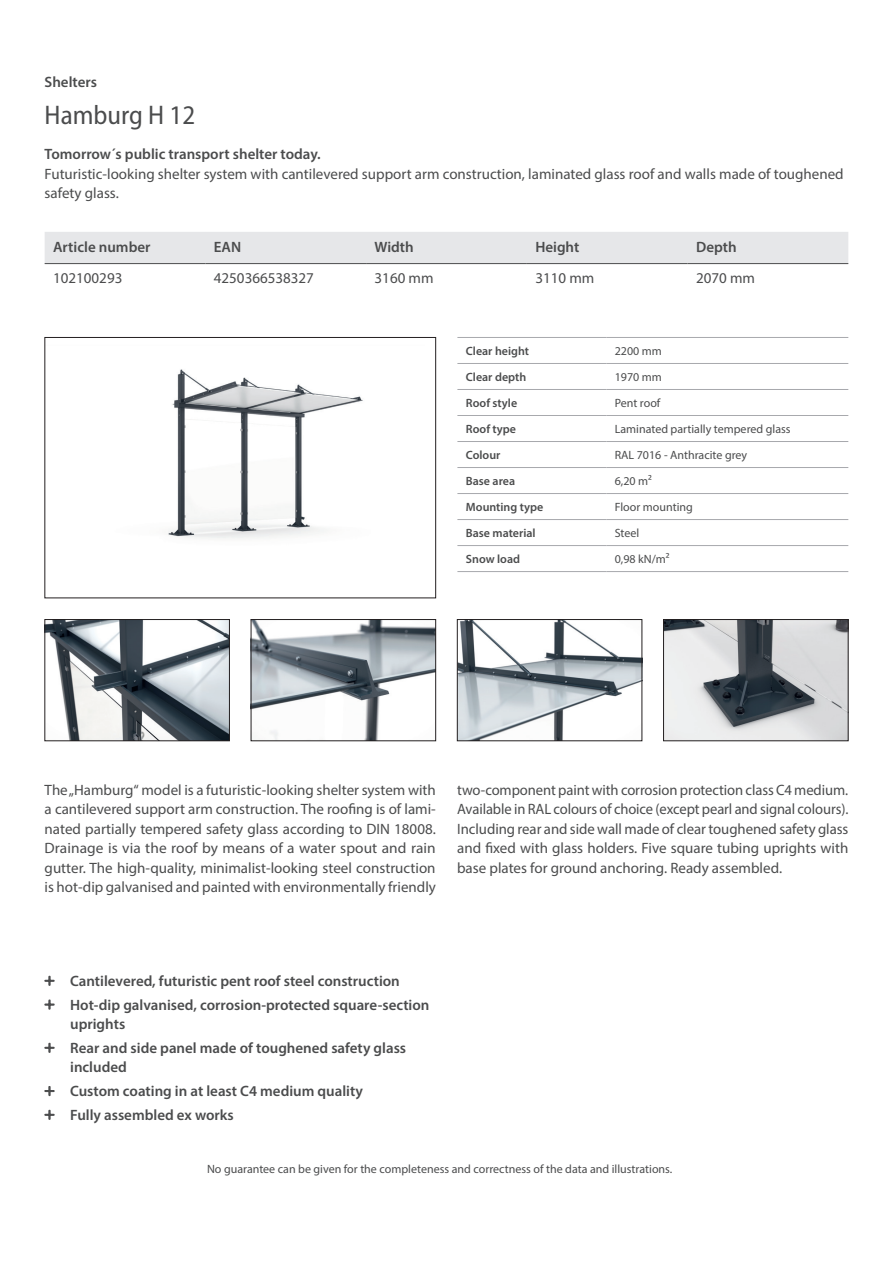
<style>
.page{position:relative;width:893px;height:1263px;background:#fff}
.page>*{position:absolute;margin:0;border:0;box-sizing:border-box;transform-origin:0 0}
.t1{font:semi-condensed 27px "Myriad Pro";color:#4b4c4d}
.t2{font:15px/19.5px "Myriad Pro";color:#4b4c4d;text-align:justify}
.t3{font:600 15px/23.7px "Myriad Pro";color:#4b4c4d}
.t4{font:12px "Myriad Pro";color:#4b4c4d}
.t5{font:600 12px "Myriad Pro";color:#4b4c4d}
</style>
<div class="page">
<img style="left:168px;top:369px;width:195px;height:170px">
<div style="left:45px;top:337px;width:391px;height:261px;border:1px solid #231f20"></div>
<img style="left:47px;top:621px;width:181px;height:118px">
<div style="left:45px;top:619px;width:185px;height:122px;border:1px solid #231f20"></div>
<img style="left:253px;top:621px;width:181px;height:118px">
<div style="left:251px;top:619px;width:185px;height:122px;border:1px solid #231f20"></div>
<img style="left:665px;top:621px;width:181px;height:118px">
<div style="left:663px;top:619px;width:185px;height:122px;border:1px solid #231f20"></div>
<img style="left:459px;top:621px;width:181px;height:118px">
<div style="left:457px;top:619px;width:185px;height:122px;border:1px solid #231f20"></div>
<div style="left:45px;top:232px;width:803px;height:31px;background:#e6e7e9"></div>
<hr style="left:45px;top:263px;width:160px;height:1px;background:#4b4c4d">
<hr style="left:205px;top:263px;width:161px;height:1px;background:#4b4c4d">
<hr style="left:366px;top:263px;width:161px;height:1px;background:#4b4c4d">
<hr style="left:527px;top:263px;width:161px;height:1px;background:#4b4c4d">
<hr style="left:688px;top:263px;width:160px;height:1px;background:#4b4c4d">
<hr style="left:457px;top:337px;width:149px;height:1px;background:#a8a9ad">
<hr style="left:606px;top:337px;width:242px;height:1px;background:#a8a9ad">
<hr style="left:457px;top:363px;width:149px;height:1px;background:#a8a9ad">
<hr style="left:606px;top:363px;width:242px;height:1px;background:#a8a9ad">
<hr style="left:457px;top:389px;width:149px;height:1px;background:#a8a9ad">
<hr style="left:606px;top:389px;width:242px;height:1px;background:#a8a9ad">
<hr style="left:457px;top:415px;width:149px;height:1px;background:#a8a9ad">
<hr style="left:606px;top:415px;width:242px;height:1px;background:#a8a9ad">
<hr style="left:457px;top:441px;width:149px;height:1px;background:#a8a9ad">
<hr style="left:606px;top:441px;width:242px;height:1px;background:#a8a9ad">
<hr style="left:457px;top:467px;width:149px;height:1px;background:#a8a9ad">
<hr style="left:606px;top:467px;width:242px;height:1px;background:#a8a9ad">
<hr style="left:457px;top:493px;width:149px;height:1px;background:#a8a9ad">
<hr style="left:606px;top:493px;width:242px;height:1px;background:#a8a9ad">
<hr style="left:457px;top:519px;width:149px;height:1px;background:#a8a9ad">
<hr style="left:606px;top:519px;width:242px;height:1px;background:#a8a9ad">
<hr style="left:457px;top:545px;width:149px;height:1px;background:#a8a9ad">
<hr style="left:606px;top:545px;width:242px;height:1px;background:#a8a9ad">
<hr style="left:457px;top:571px;width:149px;height:1px;background:#a8a9ad">
<hr style="left:606px;top:571px;width:242px;height:1px;background:#a8a9ad">
<p class="t3" style="left:45px;top:70px;width:54px">Shelters</p>
<h1 class="t1" style="left:45px;top:99px;width:152px">Hamburg H 12</h1>
<p class="t3" style="left:45px;top:142px;width:278px">Tomorrow´s public transport shelter today.</p>
<p class="t2" style="left:45px;top:164px;width:801px">Futuristic-looking shelter system with cantilevered support arm construction, laminated glass roof and walls made of toughened safety glass.</p>
<p class="t3" style="left:53px;top:234px;width:99px">Article number</p>
<p class="t3" style="left:214px;top:234px;width:29px">EAN</p>
<p class="t3" style="left:375px;top:234px;width:41px">Width</p>
<p class="t3" style="left:535px;top:234px;width:46px">Height</p>
<p class="t3" style="left:696px;top:234px;width:42px">Depth</p>
<p class="t2" style="left:53px;top:268px;width:71px">102100293</p>
<p class="t2" style="left:214px;top:268px;width:102px">4250366538327</p>
<p class="t2" style="left:375px;top:268px;width:60px">3160 mm</p>
<p class="t2" style="left:535px;top:268px;width:60px">3110 mm</p>
<p class="t2" style="left:696px;top:268px;width:60px">2070 mm</p>
<p class="t5" style="left:466px;top:343px;width:65px">Clear height</p>
<p class="t4" style="left:615px;top:344px;width:49px">2200 mm</p>
<p class="t5" style="left:466px;top:369px;width:62px">Clear depth</p>
<p class="t4" style="left:615px;top:370px;width:49px">1970 mm</p>
<p class="t5" style="left:466px;top:395px;width:53px">Roof style</p>
<p class="t4" style="left:615px;top:396px;width:47px">Pent roof</p>
<p class="t5" style="left:466px;top:421px;width:52px">Roof type</p>
<p class="t4" style="left:615px;top:422px;width:177px">Laminated partially tempered glass</p>
<p class="t5" style="left:466px;top:447px;width:36px">Colour</p>
<p class="t4" style="left:615px;top:448px;width:134px">RAL 7016 - Anthracite grey</p>
<p class="t5" style="left:466px;top:473px;width:51px">Base area</p>
<p class="t4" style="left:615px;top:474px;width:39px">6,20 m²</p>
<p class="t5" style="left:466px;top:499px;width:79px">Mounting type</p>
<p class="t4" style="left:615px;top:500px;width:80px">Floor mounting</p>
<p class="t5" style="left:466px;top:525px;width:71px">Base material</p>
<p class="t4" style="left:615px;top:526px;width:26px">Steel</p>
<p class="t5" style="left:466px;top:551px;width:56px">Snow load</p>
<p class="t4" style="left:615px;top:552px;width:56px">0,98 kN/m²</p>
<p class="t2" style="left:45px;top:780px;width:393px">The „Hamburg“ model is a futuristic-looking shelter system with a cantilevered support arm construction. The roofing is of lami&shy;nated partially tempered safety glass according to DIN 18008.<br>Drainage is via the roof by means of a water spout and rain gutter. The high-quality, minimalist-looking steel construction is hot-dip galvanised and painted with environmentally friendly</p>
<p class="t2" style="left:457px;top:780px;width:393px">two-component paint with corrosion protection class C4 medium.<br>Available in RAL colours of choice (except pearl and signal colours).<br>Including rear and side wall made of clear toughened safety glass and fixed with glass holders. Five square tubing uprights with base plates for ground anchoring. Ready assembled.</p>
<p class="t3" style="left:70px;top:968px;width:361px">Cantilevered, futuristic pent roof steel construction<br>Hot-dip galvanised, corrosion-protected square-section</p>
<p class="t3" style="left:70px;top:1012px;width:337px">uprights<br>Rear and side panel made of toughened safety glass</p>
<p class="t3" style="left:70px;top:1055px;width:294px">included<br>Custom coating in at least C4 medium quality<br>Fully assembled ex works</p>
<p class="t4" style="left:207px;top:1161px;width:467px">No guarantee can be given for the completeness and correctness of the data and illustrations.</p>
</div>
